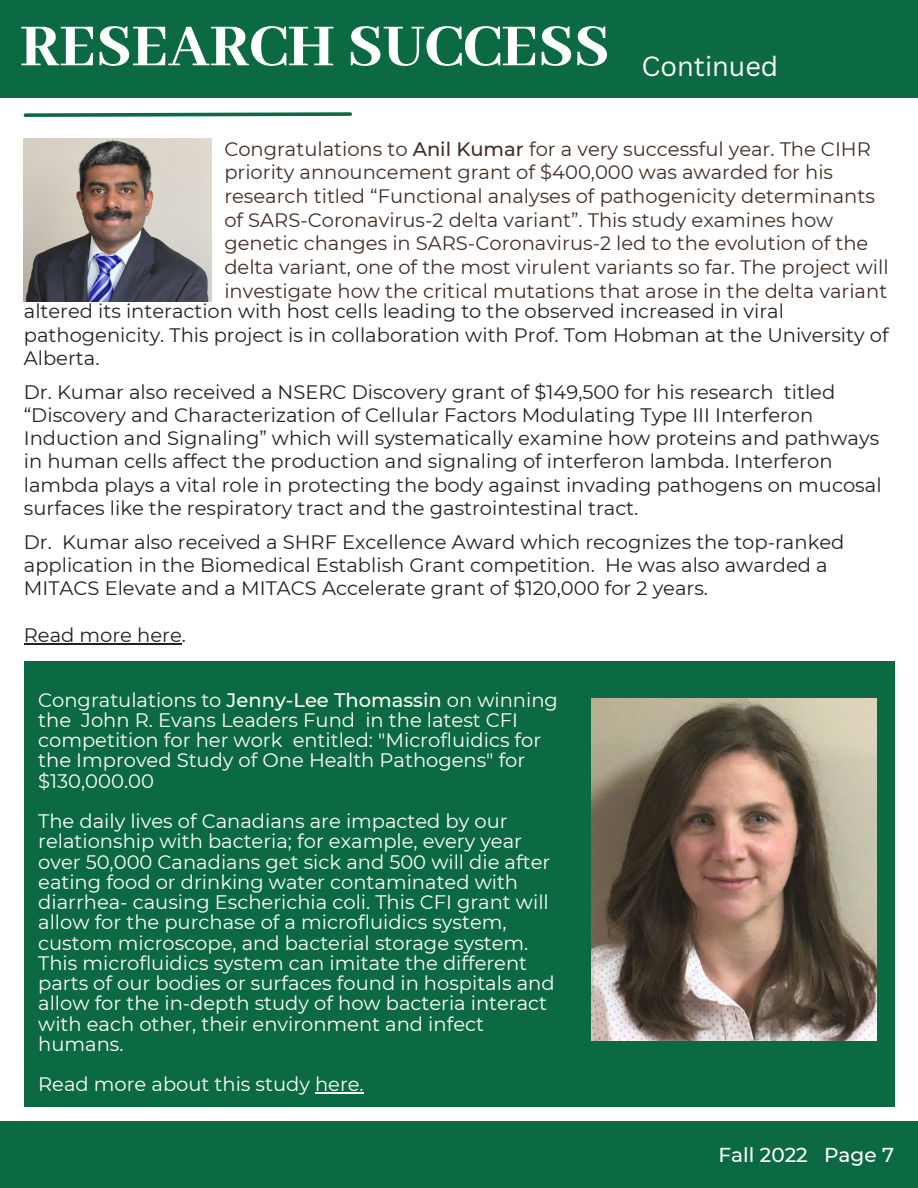
<style>
.page{position:relative;width:918px;height:1188px;background:#fff}
.page>*{position:absolute;margin:0;border:0;box-sizing:border-box;transform-origin:0 0}
.t1{font:800 65.7px "Abhaya Libre";color:#fff}
.t2{font:27px "Canva Sans";color:#fbfbfb}
.t3{font:500 20.1px "Montserrat";color:#fff}
.t4{font:19.5px/23.2px "Montserrat";color:#222}
.t5{font:19.5px/20.2px "Montserrat";color:#fff}
.t6{font:19.5px/23.7px "Montserrat";color:#422e25}
.s1{font-weight:500}
</style>
<div class="page">
<img style="left:24px;top:138px;width:188px;height:163px">
<svg style="left:23px;top:112px;width:329px;height:5px;background:#4f9376"></svg>
<div style="left:24px;top:662px;width:871px;height:445px;background:#0b6a41"></div>
<img style="left:592px;top:698px;width:284px;height:342px">
<div style="left:0;top:1121px;width:918px;height:67px;background:#0b6a41"></div>
<div style="left:0;top:0;width:918px;height:97px;background:#0b6a41"></div>
<hr style="left:24px;top:643px;width:158px;height:2px;background:#222">
<hr style="left:315px;top:1093px;width:49px;height:1px;background:#fff">
<h1 class="t1" style="left:20px;top:10px;width:591px">RESEARCH SUCCESS</h1>
<h2 class="t2" style="left:642px;top:47px;width:138px">Continued</h2>
<p class="t6" style="left:224px;top:137px;width:666px">Congratulations to <span class="s1">Anil Kumar</span> for a very successful year. The CIHR priority announcement grant of $400,000 was awarded for his research titled “Functional analyses of pathogenicity determinants of SARS-Coronavirus-2 delta variant”. This study examines how genetic changes in SARS-Coronavirus-2 led to the evolution of the delta variant, one of the most virulent variants so far. The project will investigate how the critical mutations that arose in the delta variant</p>
<p class="t4" style="left:24px;top:300px;width:866px">altered its interaction with host cells leading to the observed increased in viral pathogenicity. This project is in collaboration with Prof. Tom Hobman at the University of<br>Alberta.</p>
<p class="t4" style="left:24px;top:380px;width:859px">Dr. Kumar also received a NSERC Discovery grant of $149,500 for his research titled “Discovery and Characterization of Cellular Factors Modulating Type III Interferon Induction and Signaling” which will systematically examine how proteins and pathways in human cells affect the production and signaling of interferon lambda. Interferon lambda plays a vital role in protecting the body against invading pathogens on mucosal surfaces like the respiratory tract and the gastrointestinal tract.</p>
<p class="t4" style="left:24px;top:530px;width:822px">Dr. Kumar also received a SHRF Excellence Award which recognizes the top-ranked application in the Biomedical Establish Grant competition. He was also awarded a<br>MITACS Elevate and a MITACS Accelerate grant of $120,000 for 2 years.</p>
<p class="t4" style="left:24px;top:623px;width:164px">Read more here.</p>
<p class="t5" style="left:38px;top:690px;width:521px">Congratulations to <span class="s1">Jenny-Lee Thomassin</span> on winning the John R. Evans Leaders Fund in the latest CFI competition for her work entitled: "Microfluidics for the Improved Study of One Health Pathogens" for $130,000.00</p>
<p class="t5" style="left:38px;top:811px;width:518px">The daily lives of Canadians are impacted by our relationship with bacteria; for example, every year over 50,000 Canadians get sick and 500 will die after eating food or drinking water contaminated with diarrhea- causing Escherichia coli. This CFI grant will allow for the purchase of a microfluidics system, custom microscope, and bacterial storage system.<br>This microfluidics system can imitate the different parts of our bodies or surfaces found in hospitals and allow for the in-depth study of how bacteria interact with each other, their environment and infect humans.</p>
<p class="t5" style="left:38px;top:1074px;width:327px">Read more about this study here.</p>
<p class="t3" style="left:718px;top:1142px;width:177px">Fall 2022 Page 7</p>
</div>
